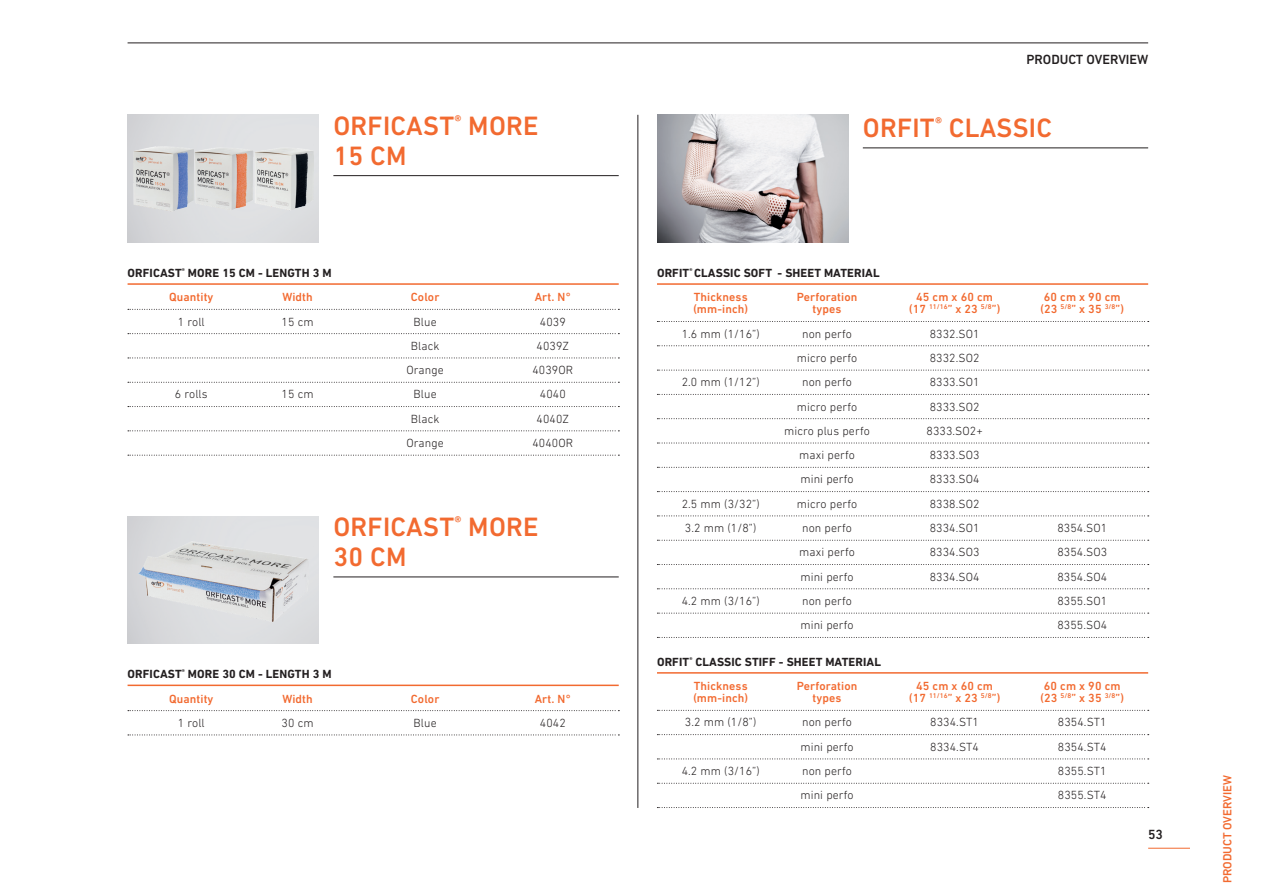
<style>
.page{position:relative;width:1263px;height:893px;background:#fff}
.page>*{position:absolute;margin:0;border:0;box-sizing:border-box;transform-origin:0 0}
.t1{font:500 27px/30px "DIN Next LT Pro";letter-spacing:.01em;color:#f26a30}
.t2{font:500 13.5px "DIN Next LT Pro";color:#231f20}
.t3{font:300 12px "DIN Next LT Pro";letter-spacing:.01em;color:#231f20}
.t4{font:500 12px "DIN Next LT Pro";letter-spacing:.01em;color:#f26a30}
.t5{font:700 12px/24.3px "DIN Next LT Pro";letter-spacing:.01em;color:#231f20}
.s1{font-weight:500;color:#f26a30}
</style>
<div class="page">
<hr style="left:1148px;top:848px;width:55px;height:1px;background:#f26a30">
<hr style="left:128px;top:43px;width:1020px;height:1px;background:#231f20">
<hr style="left:637px;top:115px;width:1px;height:693px;background:#231f20">
<hr style="left:657px;top:283px;width:491px;height:2px;background:#f26a30">
<svg style="left:657px;top:321px;width:492px;height:1px"></svg>
<svg style="left:657px;top:345px;width:492px;height:1px"></svg>
<svg style="left:657px;top:370px;width:492px;height:1px"></svg>
<svg style="left:657px;top:394px;width:492px;height:1px"></svg>
<svg style="left:657px;top:418px;width:492px;height:1px"></svg>
<svg style="left:657px;top:443px;width:492px;height:1px"></svg>
<svg style="left:657px;top:467px;width:492px;height:1px"></svg>
<svg style="left:657px;top:491px;width:492px;height:1px"></svg>
<svg style="left:657px;top:515px;width:492px;height:1px"></svg>
<svg style="left:657px;top:540px;width:492px;height:1px"></svg>
<svg style="left:657px;top:564px;width:492px;height:1px"></svg>
<svg style="left:657px;top:588px;width:492px;height:1px"></svg>
<svg style="left:657px;top:613px;width:492px;height:1px"></svg>
<svg style="left:657px;top:637px;width:492px;height:1px"></svg>
<hr style="left:657px;top:672px;width:491px;height:2px;background:#f26a30">
<svg style="left:657px;top:710px;width:492px;height:1px"></svg>
<svg style="left:657px;top:734px;width:492px;height:1px"></svg>
<svg style="left:657px;top:758px;width:492px;height:1px"></svg>
<svg style="left:657px;top:783px;width:492px;height:1px"></svg>
<svg style="left:657px;top:807px;width:492px;height:1px"></svg>
<img style="left:657px;top:115px;width:191px;height:127px">
<hr style="left:863px;top:147px;width:285px;height:1px;background:#231f20">
<hr style="left:128px;top:283px;width:491px;height:2px;background:#f26a30">
<svg style="left:128px;top:309px;width:491px;height:1px"></svg>
<svg style="left:128px;top:333px;width:491px;height:1px"></svg>
<svg style="left:128px;top:358px;width:491px;height:1px"></svg>
<svg style="left:128px;top:382px;width:491px;height:1px"></svg>
<svg style="left:128px;top:406px;width:491px;height:1px"></svg>
<svg style="left:128px;top:430px;width:491px;height:1px"></svg>
<svg style="left:128px;top:455px;width:491px;height:1px"></svg>
<hr style="left:128px;top:685px;width:491px;height:1px;background:#f26a30">
<svg style="left:128px;top:710px;width:491px;height:1px"></svg>
<svg style="left:128px;top:735px;width:491px;height:1px"></svg>
<hr style="left:333px;top:175px;width:286px;height:1px;background:#231f20">
<hr style="left:333px;top:577px;width:286px;height:1px;background:#231f20">
<img style="left:138px;top:541px;width:170px;height:80px">
<img style="left:133px;top:146px;width:61px;height:68px">
<img style="left:194px;top:146px;width:119px;height:64px">
<div style="left:1191px;top:765px;width:72px;height:128px;background:#fff"></div>
<h1 class="t1" style="left:333px;top:111px;width:207px">ORFICAST<sup>®</sup> MORE<br>15 CM</h1>
<p class="t5" style="left:169px;top:261px;width:164px;text-indent:-42px">ORFICAST<sup>®</sup> MORE 15 CM - LENGTH 3 M<br><span class="s1">Quantity</span></p>
<p class="t4" style="left:282px;top:290px;width:32px">Width</p>
<p class="t4" style="left:411px;top:290px;width:30px">Color</p>
<p class="t4" style="left:535px;top:290px;width:38px">Art. N°</p>
<p class="t3" style="left:178px;top:315px;width:28px">1 roll</p>
<p class="t3" style="left:282px;top:315px;width:34px">15 cm</p>
<p class="t3" style="left:414px;top:315px;width:25px">Blue</p>
<p class="t3" style="left:540px;top:315px;width:27px">4039</p>
<p class="t3" style="left:411px;top:339px;width:30px">Black</p>
<p class="t3" style="left:537px;top:339px;width:34px">4039Z</p>
<p class="t3" style="left:406px;top:363px;width:39px">Orange</p>
<p class="t3" style="left:532px;top:363px;width:42px">4039OR</p>
<p class="t3" style="left:175px;top:387px;width:34px">6 rolls</p>
<p class="t3" style="left:282px;top:387px;width:34px">15 cm</p>
<p class="t3" style="left:414px;top:387px;width:25px">Blue</p>
<p class="t3" style="left:540px;top:387px;width:27px">4040</p>
<p class="t3" style="left:411px;top:412px;width:30px">Black</p>
<p class="t3" style="left:537px;top:412px;width:34px">4040Z</p>
<p class="t3" style="left:406px;top:436px;width:39px">Orange</p>
<p class="t3" style="left:532px;top:436px;width:42px">4040OR</p>
<h1 class="t1" style="left:333px;top:512px;width:207px">ORFICAST<sup>®</sup> MORE<br>30 CM</h1>
<p class="t5" style="left:169px;top:662px;width:164px;text-indent:-42px">ORFICAST<sup>®</sup> MORE 30 CM - LENGTH 3 M<br><span class="s1">Quantity</span></p>
<p class="t4" style="left:282px;top:691px;width:32px">Width</p>
<p class="t4" style="left:411px;top:691px;width:30px">Color</p>
<p class="t4" style="left:535px;top:691px;width:38px">Art. N°</p>
<p class="t3" style="left:178px;top:716px;width:28px">1 roll</p>
<p class="t3" style="left:282px;top:716px;width:34px">30 cm</p>
<p class="t3" style="left:414px;top:716px;width:25px">Blue</p>
<p class="t3" style="left:540px;top:716px;width:27px">4042</p>
<p class="t2" style="left:1026px;top:52px;width:123px">PRODUCT OVERVIEW</p>
<h1 class="t1" style="left:863px;top:113px;width:191px">ORFIT<sup>®</sup> CLASSIC</h1>
<p class="t5" style="left:694px;top:261px;width:187px;text-indent:-37px">ORFIT<sup>®</sup> CLASSIC SOFT - SHEET MATERIAL<br><span class="s1">Thickness</span></p>
<p class="t4" style="left:797px;top:290px;width:62px">Perforation</p>
<p class="t4" style="left:916px;top:290px;width:78px">45 cm x 60 cm</p>
<p class="t4" style="left:1044px;top:290px;width:78px">60 cm x 90 cm</p>
<p class="t4" style="left:693px;top:302px;width:56px">(mm-inch)</p>
<p class="t4" style="left:812px;top:302px;width:30px">types</p>
<p class="t4" style="left:909px;top:302px;width:93px">(17 <sup>11/16</sup>” x 23 <sup>5/8</sup>”)</p>
<p class="t4" style="left:1040px;top:302px;width:85px">(23 <sup>5/8</sup>” x 35 <sup>3/8</sup>”)</p>
<p class="t3" style="left:682px;top:327px;width:101px">1.6 mm (1/16”) -</p>
<p class="t3" style="left:802px;top:327px;width:51px">non perfo</p>
<p class="t3" style="left:930px;top:327px;width:51px">8332.SO1</p>
<p class="t3" style="left:797px;top:351px;width:62px">micro perfo</p>
<p class="t3" style="left:930px;top:351px;width:51px">8332.SO2</p>
<p class="t3" style="left:682px;top:375px;width:80px">2.0 mm (1/12”)</p>
<p class="t3" style="left:802px;top:375px;width:51px">non perfo</p>
<p class="t3" style="left:930px;top:375px;width:51px">8333.SO1</p>
<p class="t3" style="left:797px;top:400px;width:62px">micro perfo</p>
<p class="t3" style="left:930px;top:400px;width:51px">8333.SO2</p>
<p class="t3" style="left:784px;top:424px;width:87px">micro plus perfo</p>
<p class="t3" style="left:926px;top:424px;width:58px">8333.SO2+</p>
<p class="t3" style="left:799px;top:448px;width:57px">maxi perfo</p>
<p class="t3" style="left:930px;top:448px;width:51px">8333.SO3</p>
<p class="t3" style="left:800px;top:472px;width:55px">mini perfo</p>
<p class="t3" style="left:930px;top:472px;width:51px">8333.SO4</p>
<p class="t3" style="left:682px;top:497px;width:80px">2.5 mm (3/32”)</p>
<p class="t3" style="left:797px;top:497px;width:62px">micro perfo</p>
<p class="t3" style="left:930px;top:497px;width:51px">8338.SO2</p>
<p class="t3" style="left:685px;top:521px;width:73px">3.2 mm (1/8”)</p>
<p class="t3" style="left:802px;top:521px;width:51px">non perfo</p>
<p class="t3" style="left:930px;top:521px;width:51px">8334.SO1</p>
<p class="t3" style="left:1057px;top:521px;width:51px">8354.SO1</p>
<p class="t3" style="left:799px;top:545px;width:57px">maxi perfo</p>
<p class="t3" style="left:930px;top:545px;width:51px">8334.SO3</p>
<p class="t3" style="left:1057px;top:545px;width:51px">8354.SO3</p>
<p class="t3" style="left:800px;top:570px;width:55px">mini perfo</p>
<p class="t3" style="left:930px;top:570px;width:51px">8334.SO4</p>
<p class="t3" style="left:1057px;top:570px;width:51px">8354.SO4</p>
<p class="t3" style="left:682px;top:594px;width:80px">4.2 mm (3/16”)</p>
<p class="t3" style="left:802px;top:594px;width:51px">non perfo</p>
<p class="t3" style="left:1057px;top:594px;width:51px">8355.SO1</p>
<p class="t3" style="left:800px;top:618px;width:55px">mini perfo</p>
<p class="t3" style="left:1057px;top:618px;width:51px">8355.SO4</p>
<p class="t5" style="left:694px;top:649px;width:189px;text-indent:-37px">ORFIT<sup>®</sup> CLASSIC STIFF - SHEET MATERIAL<br><span class="s1">Thickness</span></p>
<p class="t4" style="left:797px;top:679px;width:62px">Perforation</p>
<p class="t4" style="left:916px;top:679px;width:78px">45 cm x 60 cm</p>
<p class="t4" style="left:1044px;top:679px;width:78px">60 cm x 90 cm</p>
<p class="t4" style="left:693px;top:691px;width:56px">(mm-inch)</p>
<p class="t4" style="left:812px;top:691px;width:30px">types</p>
<p class="t4" style="left:909px;top:691px;width:93px">(17 <sup>11/16</sup>” x 23 <sup>5/8</sup>”)</p>
<p class="t4" style="left:1040px;top:691px;width:85px">(23 <sup>5/8</sup>” x 35 <sup>3/8</sup>”)</p>
<p class="t3" style="left:685px;top:715px;width:73px">3.2 mm (1/8”)</p>
<p class="t3" style="left:802px;top:715px;width:51px">non perfo</p>
<p class="t3" style="left:930px;top:715px;width:50px">8334.ST1</p>
<p class="t3" style="left:1058px;top:715px;width:50px">8354.ST1</p>
<p class="t3" style="left:800px;top:740px;width:55px">mini perfo</p>
<p class="t3" style="left:930px;top:740px;width:50px">8334.ST4</p>
<p class="t3" style="left:1058px;top:740px;width:50px">8354.ST4</p>
<p class="t3" style="left:682px;top:764px;width:80px">4.2 mm (3/16”)</p>
<p class="t3" style="left:802px;top:764px;width:51px">non perfo</p>
<p class="t3" style="left:1058px;top:764px;width:50px">8355.ST1</p>
<p class="t3" style="left:800px;top:788px;width:55px">mini perfo</p>
<p class="t3" style="left:1058px;top:788px;width:50px">8355.ST4</p>
<p class="t2" style="left:1148px;top:827px;width:16px">53</p>
<p class="t4" style="left:1220px;top:883px;width:110px;rotate:-90deg">PRODUCT OVERVIEW</p>
</div>
